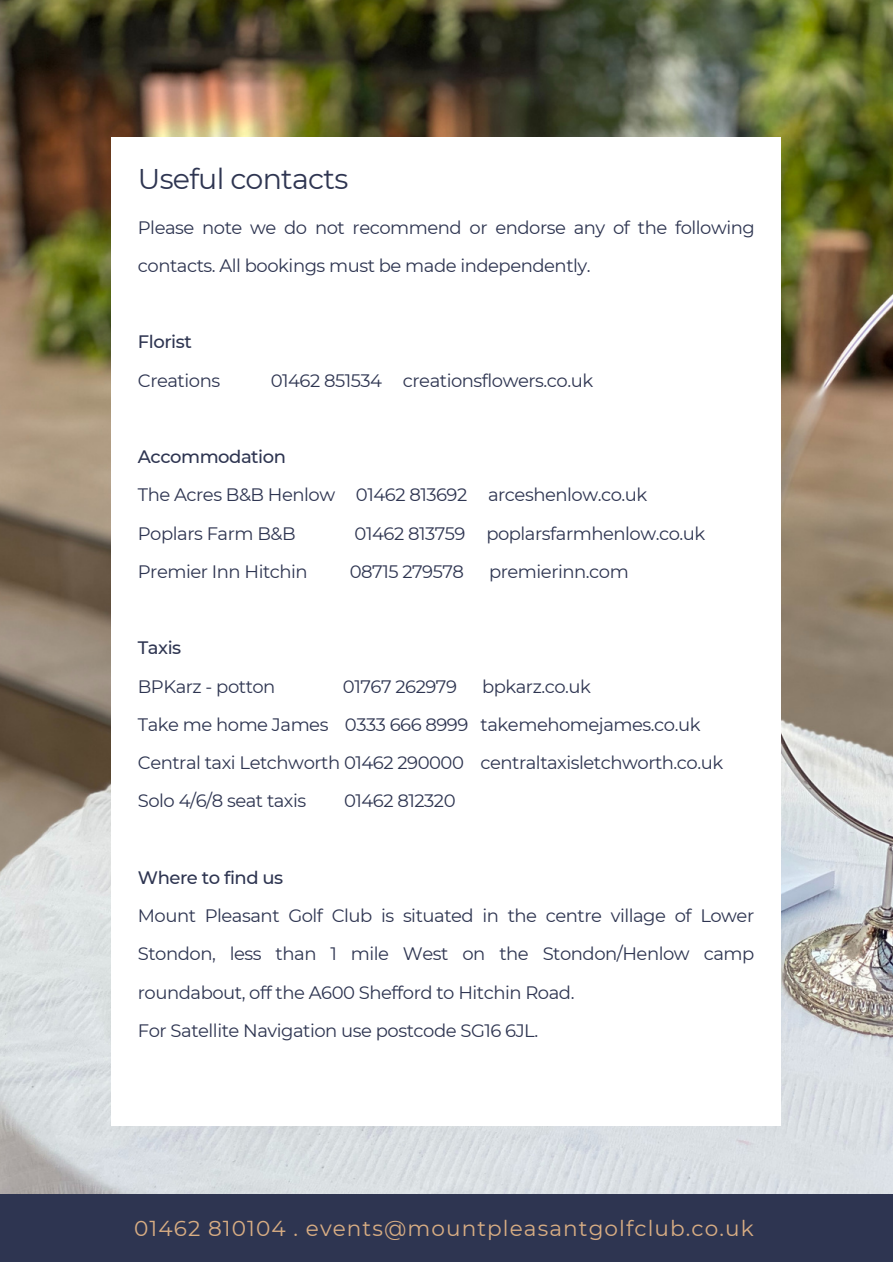
<style>
.page{position:relative;width:893px;height:1264px;background:#fff}
.page>*{position:absolute;margin:0;border:0;box-sizing:border-box;transform-origin:0 0}
.t1{font:28.5px "Montserrat";letter-spacing:-.025em;color:#2e3551}
.t2{font:21.6px "Montserrat";letter-spacing:.05em;color:#d8ad83}
.t3{font:18px/38.2px "Montserrat";letter-spacing:-.025em;color:#2e3551}
.t4{font:500 18px "Montserrat";letter-spacing:-.025em;color:#2e3551}
</style>
<div class="page">
<img style="left:0;top:0;width:892px;height:1194px">
<div style="left:111px;top:137px;width:670px;height:988px;background:#fff"></div>
<div style="left:0;top:1194px;width:892px;height:68px;background:#2e3551"></div>
<h1 class="t1" style="left:138px;top:161px;width:212px">Useful contacts</h1>
<p class="t3" style="left:138px;top:208px;width:618px">Please note we do not recommend or endorse any of the following contacts. All bookings must be made independently.</p>
<p class="t4" style="left:138px;top:331px;width:55px">Florist</p>
<p class="t3" style="left:138px;top:361px;width:84px">Creations</p>
<p class="t3" style="left:271px;top:361px;width:324px">01462 851534 creationsflowers.co.uk</p>
<p class="t4" style="left:138px;top:446px;width:150px">Accommodation</p>
<p class="t3" style="left:138px;top:476px;width:511px">The Acres B&amp;B Henlow 01462 813692 arceshenlow.co.uk<br>Poplars Farm B&amp;B</p>
<p class="t3" style="left:354px;top:514px;width:352px">01462 813759 poplarsfarmhenlow.co.uk</p>
<p class="t3" style="left:138px;top:552px;width:171px">Premier Inn Hitchin</p>
<p class="t3" style="left:350px;top:552px;width:116px">08715 279578</p>
<p class="t3" style="left:489px;top:552px;width:141px">premierinn.com</p>
<p class="t4" style="left:138px;top:637px;width:45px">Taxis</p>
<p class="t3" style="left:138px;top:667px;width:139px">BPKarz - potton</p>
<p class="t3" style="left:343px;top:667px;width:115px">01767 262979</p>
<p class="t3" style="left:138px;top:667px;width:587px;text-indent:344px">bpkarz.co.uk<br>Take me home James 0333 666 8999 takemehomejames.co.uk Central taxi Letchworth 01462 290000 centraltaxisletchworth.co.uk Solo 4/6/8 seat taxis</p>
<p class="t3" style="left:344px;top:781px;width:113px">01462 812320</p>
<p class="t4" style="left:138px;top:866px;width:147px">Where to find us</p>
<p class="t3" style="left:138px;top:896px;width:618px">Mount Pleasant Golf Club is situated in the centre village of Lower Stondon, less than 1 mile West on the Stondon/Henlow camp roundabout, off the A600 Shefford to Hitchin Road.<br>For Satellite Navigation use postcode SG16 6JL.</p>
<p class="t2" style="left:134px;top:1215px;width:621px">01462 810104 . events@mountpleasantgolfclub.co.uk</p>
</div>
